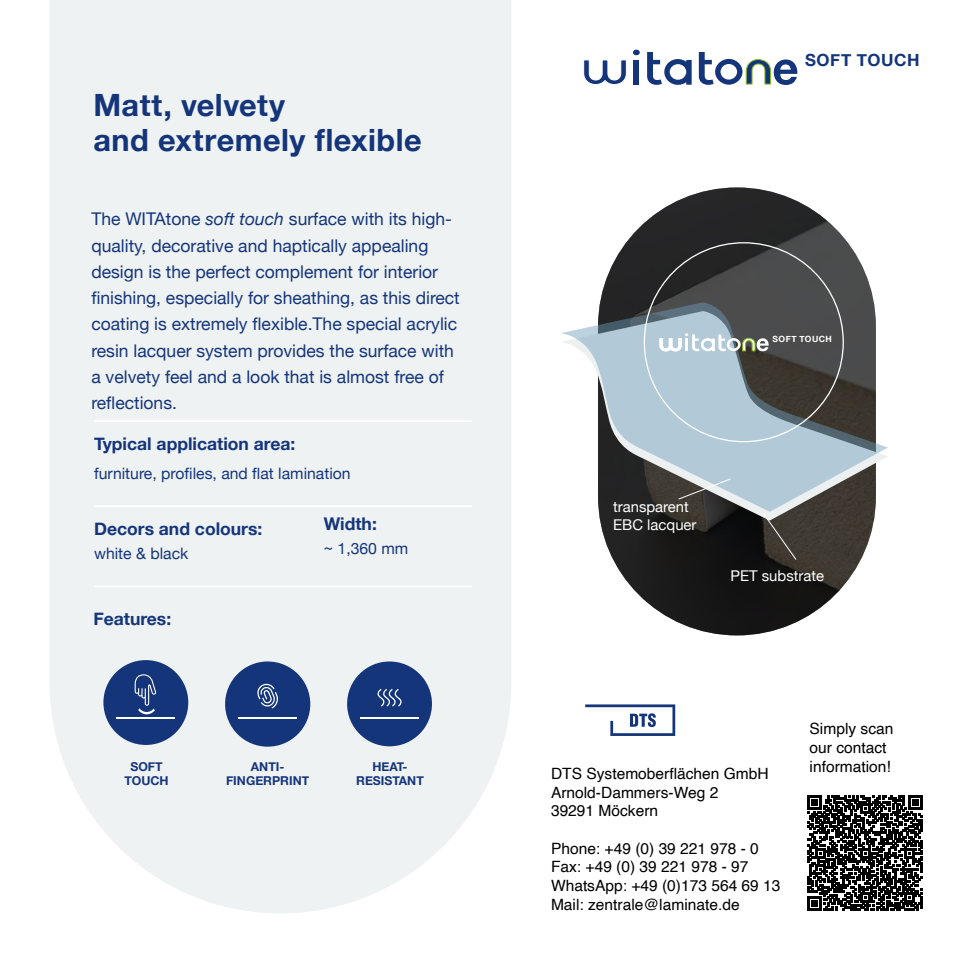
<style>
.page{position:relative;width:973px;height:973px;background:#fff}
.page>*{position:absolute;margin:0;border:0;box-sizing:border-box;transform-origin:0 0}
.t1{font:700 30.62px/35px "Helvetica Neue";letter-spacing:.015em;color:#15357b}
.t2{font:17.5px/26.2px "Helvetica Neue";color:#15357b}
.t3{font:700 17.5px "Helvetica Neue";color:#15357b}
.t4{font:700 16.8px "Helvetica Neue";letter-spacing:.035em;color:#15357b}
.t5{font:15.75px "Helvetica Neue";color:#15357b}
.t6{font:15.58px/18.7px "Helvetica";color:#000}
.t7{font:14.88px/17.8px "Helvetica Neue";color:#fff}
.t8{font:700 12.25px/14px "Helvetica Neue";color:#15357b;text-align:center}
.t9{font:700 8.58px "Helvetica Neue";letter-spacing:.05em;color:#fff}
.s1{font-style:italic}
</style>
<div class="page">
<svg style="left:598px;top:187px;width:277px;height:448px;background:#2a2a2a"></svg>
<svg style="left:598px;top:511px;width:277px;height:9px;background:#33312d"></svg>
<svg style="left:562px;top:302px;width:325px;height:209px;background:#8f999e"></svg>
<svg style="left:659px;top:333px;width:109px;height:18px"></svg>
<svg style="left:677px;top:478px;width:54px;height:22px"></svg>
<svg style="left:762px;top:512px;width:35px;height:48px;background:#4d4942"></svg>
<div style="left:633px;top:60px;width:6px;height:25px;background:#15357b"></div>
<svg style="left:633px;top:50px;width:6px;height:5px"></svg>
<svg style="left:583px;top:60px;width:43px;height:25px"></svg>
<svg style="left:647px;top:52px;width:44px;height:33px"></svg>
<svg style="left:698px;top:52px;width:99px;height:33px"></svg>
<svg style="left:585px;top:704px;width:90px;height:31px"></svg>
<svg style="left:807px;top:795px;width:115px;height:115px"></svg>
<div style="left:50px;top:0;width:461px;height:913px;background:#eef2f2"></div>
<hr style="left:94px;top:420px;width:378px;height:2px;background:#fff">
<hr style="left:94px;top:505px;width:378px;height:2px;background:#fff">
<hr style="left:94px;top:585px;width:378px;height:2px;background:#fff">
<div style="left:347px;top:661px;width:85px;height:85px;background:#15357b;border-radius:50%"></div>
<hr style="left:360px;top:716px;width:59px;height:2px;background:#fff">
<svg style="left:377px;top:689px;width:24px;height:17px"></svg>
<div style="left:103px;top:660px;width:85px;height:84px;background:#15357b;border-radius:50%"></div>
<hr style="left:116px;top:716px;width:59px;height:2px;background:#fff">
<svg style="left:134px;top:674px;width:22px;height:40px"></svg>
<div style="left:225px;top:661px;width:85px;height:85px;background:#15357b;border-radius:50%"></div>
<hr style="left:238px;top:716px;width:59px;height:2px;background:#fff">
<svg style="left:257px;top:683px;width:21px;height:25px"></svg>
<h1 class="t1" style="left:93px;top:88px;width:330px">Matt, velvety<br>and extremely flexible</h1>
<p class="t2" style="left:91px;top:207px;width:370px">The WITAtone <span class="s1">soft touch</span> surface with its high&shy;quality, decorative and haptically appealing design is the perfect complement for interior finishing, especially for sheathing, as this direct coating is extremely flexible.The special acrylic resin lacquer system provides the surface with a velvety feel and a look that is almost free of reflections.</p>
<p class="t3" style="left:94px;top:430px;width:203px">Typical application area:</p>
<p class="t5" style="left:94px;top:461px;width:258px">furniture, profiles, and flat lamination</p>
<p class="t3" style="left:94px;top:515px;width:170px">Decors and colours:</p>
<p class="t5" style="left:94px;top:541px;width:96px">white &amp; black</p>
<p class="t3" style="left:93px;top:604px;width:79px">Features:</p>
<p class="t3" style="left:323px;top:510px;width:55px">Width:</p>
<p class="t5" style="left:323px;top:537px;width:86px">~ 1,360 mm</p>
<p class="t8" style="left:124px;top:760px;width:46px">SOFT<br>TOUCH</p>
<p class="t8" style="left:226px;top:760px;width:85px">ANTI-<br>FINGERPRINT</p>
<p class="t8" style="left:356px;top:760px;width:69px">HEAT-<br>RESISTANT</p>
<p class="t4" style="left:804px;top:47px;width:116px">SOFT TOUCH</p>
<p class="t9" style="left:772px;top:332px;width:61px">SOFT TOUCH</p>
<p class="t7" style="left:613px;top:498px;width:85px">transparent<br>EBC lacquer</p>
<p class="t7" style="left:730px;top:567px;width:95px">PET substrate</p>
<p class="t6" style="left:551px;top:764px;width:219px">DTS Systemoberflächen GmbH<br>Arnold-Dammers-Weg 2<br>39291 Möckern</p>
<p class="t6" style="left:551px;top:839px;width:231px">Phone: +49 (0) 39 221 978 - 0<br>Fax: +49 (0) 39 221 978 - 97<br>WhatsApp: +49 (0)173 564 69 13<br>Mail: zentrale@laminate.de</p>
<p class="t6" style="left:809px;top:719px;width:85px">Simply scan our contact information!</p>
</div>
